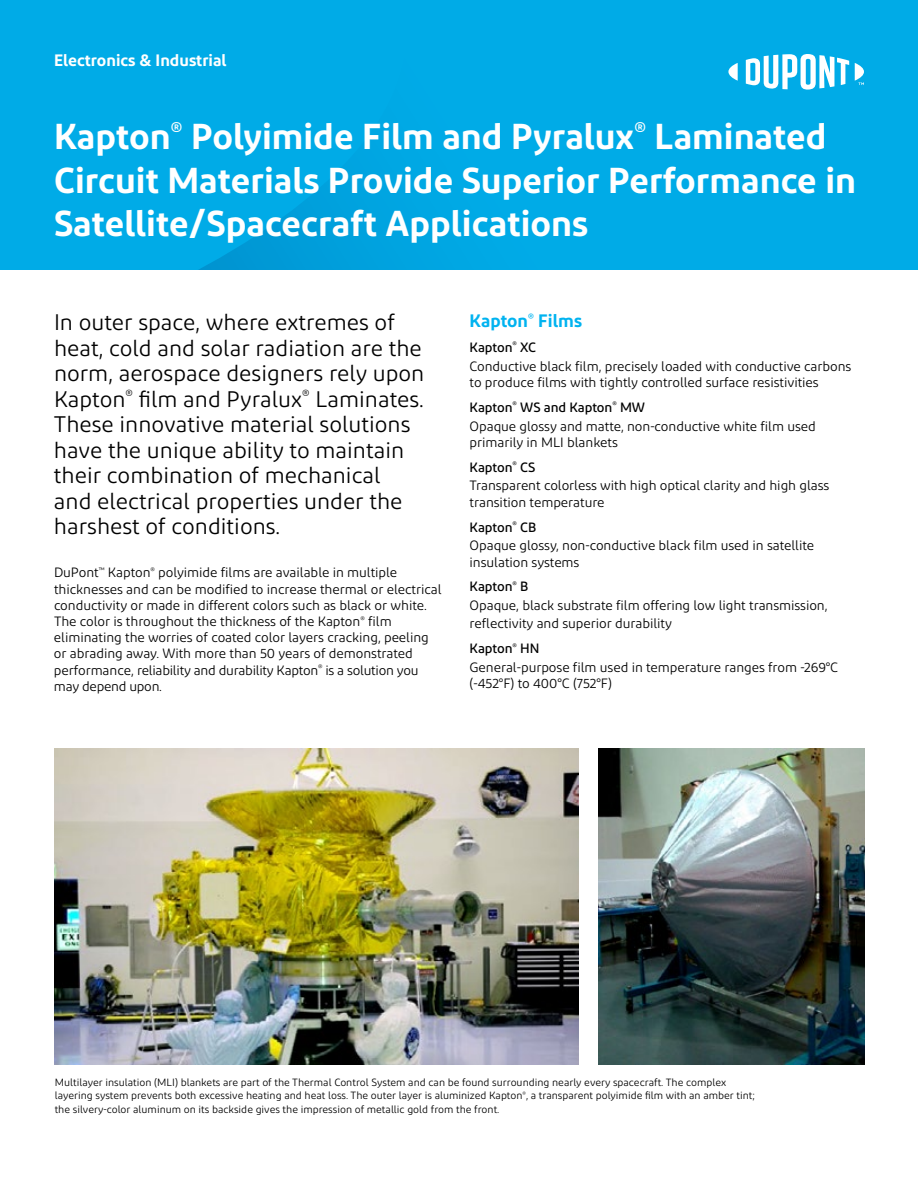
<style>
.page{position:relative;width:918px;height:1188px;background:#fff}
.page>*{position:absolute;margin:0;border:0;box-sizing:border-box;transform-origin:0 0}
.t1{font:600 36px/43.5px "Diodrum";color:#fff}
.t2{font:22.5px/25.5px "Diodrum";color:#000}
.t3{font:600 18px "Diodrum";color:#00b3f0}
.t4{font:600 16.5px "Diodrum";color:#fff}
.t5{font:13.5px/16.2px "Diodrum";letter-spacing:-.005em;color:#000}
.t6{font:10.5px/13.5px "Diodrum";color:#000}
.s1{font-weight:500}
</style>
<div class="page">
<div style="left:0;top:0;width:918px;height:270px;background:#00abe7"></div>
<svg style="left:199px;top:189px;width:171px;height:81px;fill:#00a1dd"></svg>
<svg style="left:728px;top:63px;width:10px;height:18px"></svg>
<svg style="left:746px;top:54px;width:103px;height:36px"></svg>
<svg style="left:855px;top:63px;width:9px;height:22px"></svg>
<img style="left:598px;top:749px;width:266px;height:315px">
<img style="left:55px;top:749px;width:524px;height:315px">
<p class="t4" style="left:54px;top:50px;width:174px">Electronics &amp; Industrial</p>
<h1 class="t1" style="left:54px;top:114px;width:804px">Kapton<sup>®</sup> Polyimide Film and Pyralux<sup>®</sup> Laminated<br>Circuit Materials Provide Superior Performance in<br>Satellite/Spacecraft Applications</h1>
<p class="t2" style="left:54px;top:309px;width:372px">In outer space, where extremes of heat, cold and solar radiation are the norm, aerospace designers rely upon Kapton<sup>®</sup> film and Pyralux<sup>®</sup> Laminates.<br>These innovative material solutions have the unique ability to maintain their combination of mechanical<br>and electrical properties under the harshest of conditions.</p>
<p class="t5" style="left:54px;top:564px;width:389px">DuPont<sup>™</sup> Kapton<sup>®</sup> polyimide films are available in multiple thicknesses and can be modified to increase thermal or electrical conductivity or made in different colors such as black or white.<br>The color is throughout the thickness of the Kapton<sup>®</sup> film eliminating the worries of coated color layers cracking, peeling or abrading away. With more than 50 years of demonstrated performance, reliability and durability Kapton<sup>®</sup> is a solution you may depend upon.</p>
<h3 class="t3" style="left:470px;top:309px;width:114px">Kapton<sup>®</sup> Films</h3>
<p class="t5" style="left:470px;top:337px;width:383px;line-height:18.9px"><span class="s1">Kapton</span><sup>®</sup> <span class="s1">XC<br></span>Conductive black film, precisely loaded with conductive carbons</p>
<p class="t5" style="left:470px;top:369px;width:351px;line-height:24.9px">to produce films with tightly controlled surface resistivities<br><span class="s1">Kapton</span><sup>®</sup> <span class="s1">WS and Kapton</span><sup>®</sup> <span class="s1">MW</span></p>
<p class="t5" style="left:470px;top:418px;width:348px">Opaque glossy and matte, non-conductive white film used primarily in MLI blankets</p>
<p class="t5" style="left:470px;top:457px;width:361px;line-height:18.9px"><span class="s1">Kapton</span><sup>®</sup> <span class="s1">CS<br></span>Transparent colorless with high optical clarity and high glass</p>
<p class="t5" style="left:470px;top:489px;width:137px;line-height:24.9px">transition temperature<br><span class="s1">Kapton</span><sup>®</sup> <span class="s1">CB</span></p>
<p class="t5" style="left:470px;top:537px;width:346px">Opaque glossy, non-conductive black film used in satellite insulation systems</p>
<p class="t5" style="left:470px;top:577px;width:359px;line-height:18.5px"><span class="s1">Kapton</span><sup>®</sup> <span class="s1">B<br></span>Opaque, black substrate film offering low light transmission, reflectivity and superior durability</p>
<p class="t5" style="left:470px;top:639px;width:370px;line-height:18.9px"><span class="s1">Kapton</span><sup>®</sup> <span class="s1">HN<br></span>General-purpose film used in temperature ranges from -269°C</p>
<p class="t5" style="left:470px;top:675px;width:144px">(-452°F) to 400°C (752°F)</p>
<p class="t6" style="left:55px;top:1075px;width:702px">Multilayer insulation (MLI) blankets are part of the Thermal Control System and can be found surrounding nearly every spacecraft. The complex layering system prevents both excessive heating and heat loss. The outer layer is aluminized Kapton<sup>®</sup>, a transparent polyimide film with an amber tint; the silvery-color aluminum on its backside gives the impression of metallic gold from the front.</p>
</div>
